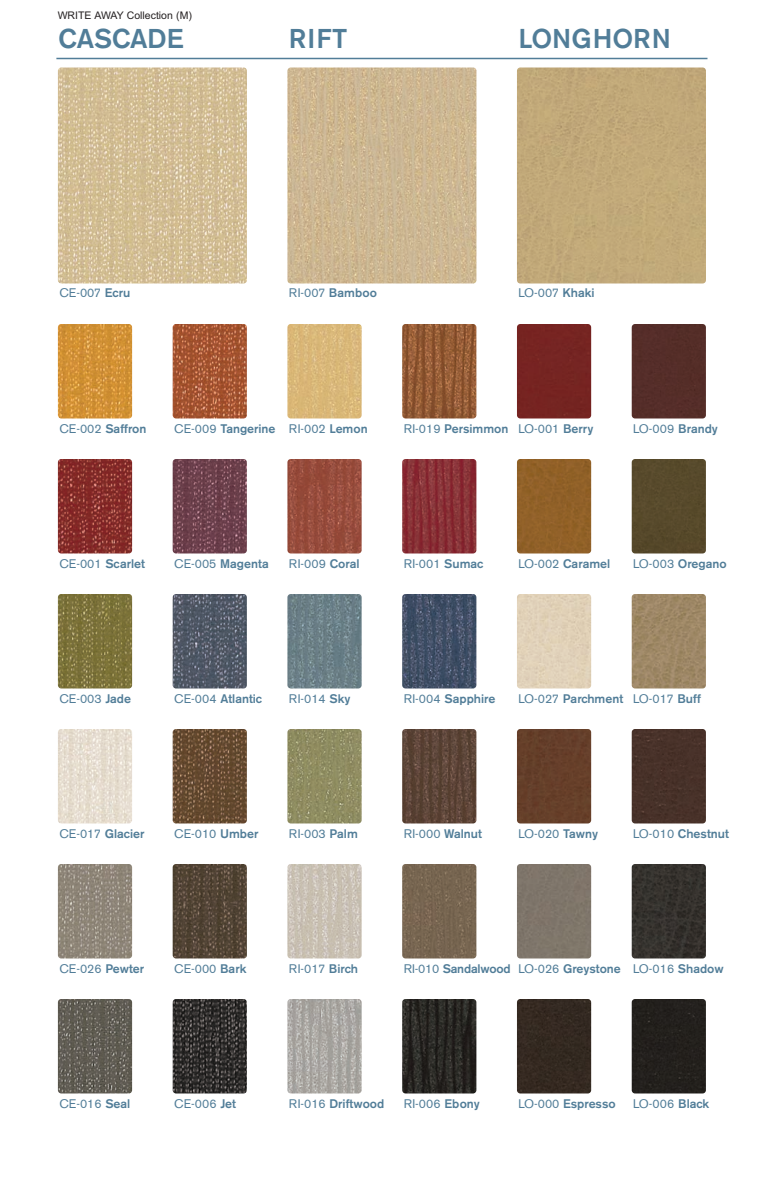
<style>
.page{position:relative;width:775px;height:1188px;background:#fff}
.page>*{position:absolute;margin:0;border:0;box-sizing:border-box;transform-origin:0 0}
.t1{font:500 27px "Akzidenz Grotesk BE";color:#517d98}
.t2{font:500 12.3px "Akzidenz Grotesk BE";color:#517d98}
.t3{font:12.3px "Akzidenz Grotesk BE";color:#517d98}
.t4{font:10.5px "Arial";color:#231f20}
.s1{font-weight:500}
.s2{font-weight:400}
</style>
<div class="page">
<img style="left:58px;top:68px;width:189px;height:216px">
<img style="left:287px;top:68px;width:189px;height:216px">
<div style="left:517px;top:68px;width:189px;height:216px;background:#c2a979"></div>
<img style="left:58px;top:324px;width:74px;height:94px">
<img style="left:173px;top:324px;width:74px;height:94px">
<img style="left:287px;top:324px;width:75px;height:94px">
<img style="left:402px;top:324px;width:74px;height:94px">
<div style="left:517px;top:324px;width:74px;height:94px;background:#762421"></div>
<div style="left:632px;top:324px;width:74px;height:94px;background:#552d28"></div>
<img style="left:58px;top:459px;width:74px;height:95px">
<img style="left:173px;top:459px;width:74px;height:95px">
<img style="left:287px;top:459px;width:75px;height:95px">
<img style="left:402px;top:459px;width:74px;height:95px">
<div style="left:517px;top:459px;width:74px;height:95px;background:#916128"></div>
<div style="left:632px;top:459px;width:74px;height:95px;background:#57492b"></div>
<img style="left:58px;top:594px;width:74px;height:94px">
<img style="left:173px;top:594px;width:74px;height:94px">
<img style="left:287px;top:594px;width:75px;height:94px">
<img style="left:402px;top:594px;width:74px;height:94px">
<div style="left:517px;top:594px;width:74px;height:94px;background:#e1d1b9"></div>
<img style="left:632px;top:594px;width:74px;height:94px">
<img style="left:58px;top:729px;width:74px;height:95px">
<img style="left:173px;top:729px;width:74px;height:95px">
<img style="left:287px;top:729px;width:75px;height:95px">
<img style="left:402px;top:729px;width:74px;height:95px">
<div style="left:517px;top:729px;width:74px;height:95px;background:#663f2a"></div>
<div style="left:632px;top:729px;width:74px;height:95px;background:#483129"></div>
<img style="left:58px;top:864px;width:74px;height:94px">
<img style="left:173px;top:864px;width:74px;height:94px">
<img style="left:287px;top:864px;width:75px;height:94px">
<img style="left:402px;top:864px;width:74px;height:94px">
<div style="left:517px;top:864px;width:74px;height:94px;background:#7f766a"></div>
<img style="left:632px;top:864px;width:74px;height:94px">
<img style="left:58px;top:999px;width:74px;height:95px">
<img style="left:173px;top:999px;width:74px;height:95px">
<img style="left:287px;top:999px;width:75px;height:95px">
<img style="left:402px;top:999px;width:74px;height:95px">
<div style="left:517px;top:999px;width:74px;height:95px;background:#342921"></div>
<div style="left:632px;top:999px;width:74px;height:95px;background:#23201d"></div>
<hr style="left:56px;top:58px;width:651px;height:1px;background:#517d98">
<p class="t4" style="left:58px;top:9px;width:136px">WRITE AWAY Collection (M)</p>
<h1 class="t1" style="left:59px;top:29px;width:126px">CASCADE</h1>
<h1 class="t1" style="left:289px;top:29px;width:60px">RIFT</h1>
<h1 class="t1" style="left:518px;top:29px;width:154px">LONGHORN</h1>
<p class="t3" style="left:59px;top:288px;width:72px">CE-007 <span class="s1">Ecru</span></p>
<p class="t3" style="left:289px;top:288px;width:89px">RI-007 <span class="s1">Bamboo</span></p>
<p class="t3" style="left:518px;top:288px;width:78px">LO-007 <span class="s1">Khaki</span></p>
<p class="t2" style="left:59px;top:424px;width:88px"><span class="s2">CE-002</span> Saffron</p>
<p class="t2" style="left:174px;top:424px;width:195px"><span class="s2">CE-009</span> Tangerine <span class="s2">RI-002</span> Lemon</p>
<p class="t2" style="left:404px;top:424px;width:191px"><span class="s2">RI-019</span> Persimmon <span class="s2">LO-001</span> Berry</p>
<p class="t3" style="left:633px;top:424px;width:86px">LO-009 <span class="s1">Brandy</span></p>
<p class="t2" style="left:59px;top:559px;width:87px"><span class="s2">CE-001</span> Scarlet</p>
<p class="t2" style="left:174px;top:559px;width:96px"><span class="s2">CE-005</span> Magenta</p>
<p class="t3" style="left:289px;top:559px;width:72px">RI-009 <span class="s1">Coral</span></p>
<p class="t3" style="left:404px;top:559px;width:81px">RI-001 <span class="s1">Sumac</span></p>
<p class="t2" style="left:518px;top:559px;width:93px"><span class="s2">LO-002</span> Caramel</p>
<p class="t2" style="left:633px;top:559px;width:95px"><span class="s2">LO-003</span> Oregano</p>
<p class="t3" style="left:59px;top:694px;width:73px">CE-003 <span class="s1">Jade</span></p>
<p class="t2" style="left:174px;top:694px;width:89px"><span class="s2">CE-004</span> Atlantic</p>
<p class="t3" style="left:289px;top:694px;width:63px">RI-014 <span class="s1">Sky</span></p>
<p class="t2" style="left:404px;top:694px;width:93px"><span class="s2">RI-004</span> Sapphire</p>
<p class="t2" style="left:518px;top:694px;width:184px"><span class="s2">LO-027</span> Parchment <span class="s2">LO-017</span> Buff</p>
<p class="t2" style="left:59px;top:829px;width:87px"><span class="s2">CE-017</span> Glacier</p>
<p class="t3" style="left:174px;top:829px;width:86px">CE-010 <span class="s1">Umber</span></p>
<p class="t3" style="left:289px;top:829px;width:70px">RI-003 <span class="s1">Palm</span></p>
<p class="t3" style="left:404px;top:829px;width:80px">RI-000 <span class="s1">Walnut</span></p>
<p class="t3" style="left:518px;top:829px;width:81px">LO-020 <span class="s1">Tawny</span></p>
<p class="t2" style="left:633px;top:829px;width:97px"><span class="s2">LO-010</span> Chestnut</p>
<p class="t3" style="left:59px;top:964px;width:86px">CE-026 <span class="s1">Pewter</span></p>
<p class="t3" style="left:174px;top:964px;width:74px">CE-000 <span class="s1">Bark</span></p>
<p class="t3" style="left:289px;top:964px;width:70px">RI-017 <span class="s1">Birch</span></p>
<p class="t2" style="left:404px;top:964px;width:322px"><span class="s2">RI-010</span> Sandalwood <span class="s2">LO-026</span> Greystone <span class="s2">LO-016</span> Shadow</p>
<p class="t3" style="left:59px;top:1099px;width:72px">CE-016 <span class="s1">Seal</span></p>
<p class="t3" style="left:174px;top:1099px;width:63px">CE-006 <span class="s1">Jet</span></p>
<p class="t2" style="left:289px;top:1099px;width:97px"><span class="s2">RI-016</span> Driftwood</p>
<p class="t3" style="left:404px;top:1099px;width:78px">RI-006 <span class="s1">Ebony</span></p>
<p class="t2" style="left:518px;top:1099px;width:99px"><span class="s2">LO-000</span> Espresso</p>
<p class="t3" style="left:633px;top:1099px;width:77px">LO-006 <span class="s1">Black</span></p>
</div>
